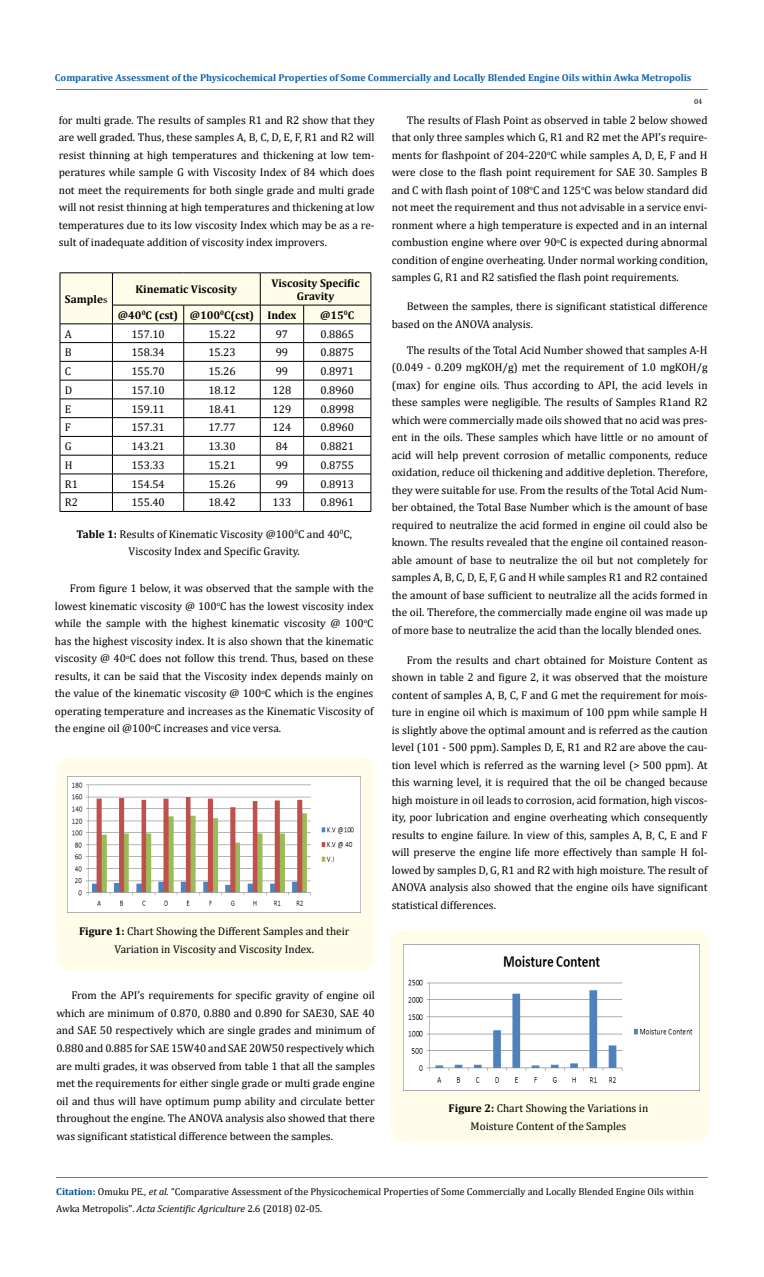
<style>
.page{position:relative;width:764px;height:1277px;background:#fff}
.page>*{position:absolute;margin:0;border:0;box-sizing:border-box;transform-origin:0 0}
.t1{font:11.25px/17.5px "Cambria";color:#000;text-align:justify}
.t2{font:700 11.25px/13.5px "Cambria";color:#000;text-align:center}
.t3{font:10px/17.5px "Cambria";color:#000}
.t4{font:700 10px "Cambria";color:#1560a6}
.t5{font:7.5px "Cambria";color:#000}
.s1{font-family:"Times New Roman";font-weight:400}
.s2{font-weight:700}
.s3{font-weight:700;color:#035089}
.s4{font-style:italic}
</style>
<div class="page">
<hr style="left:56px;top:1176px;width:651px;height:1px;background:#e05d1a">
<hr style="left:56px;top:89px;width:651px;height:1px;background:#e05d1a">
<div style="left:56px;top:757px;width:319px;height:213px;background:#fffde9;border-radius:15px"></div>
<hr style="left:60px;top:272px;width:52px;height:1px;background:#000">
<hr style="left:112px;top:272px;width:72px;height:1px;background:#000">
<hr style="left:184px;top:272px;width:76px;height:1px;background:#000">
<hr style="left:260px;top:272px;width:44px;height:1px;background:#000">
<hr style="left:304px;top:272px;width:67px;height:1px;background:#000">
<svg style="left:60px;top:273px;width:312px;height:238px"></svg>
<hr style="left:60px;top:511px;width:52px;height:1px;background:#000">
<hr style="left:112px;top:511px;width:72px;height:1px;background:#000">
<hr style="left:184px;top:511px;width:76px;height:1px;background:#000">
<hr style="left:260px;top:511px;width:44px;height:1px;background:#000">
<hr style="left:304px;top:511px;width:67px;height:1px;background:#000">
<img style="left:67px;top:776px;width:294px;height:136px">
<div style="left:390px;top:929px;width:319px;height:213px;background:#fffde9;border-radius:15px"></div>
<img style="left:403px;top:944px;width:296px;height:146px">
<p class="t4" style="left:55px;top:71px;width:638px">Comparative Assessment of the Physicochemical Properties of Some Commercially and Locally Blended Engine Oils within Awka Metropolis</p>
<p class="t1" style="left:59px;top:111px;width:317px">for multi grade. The results of samples R1 and R2 show that they are well graded. Thus, these samples A, B, C, D, E, F, R1 and R2 will resist thinning at high temperatures and thickening at low tem&shy;peratures while sample G with Viscosity Index of 84 which does not meet the requirements for both single grade and multi grade will not resist thinning at high temperatures and thickening at low temperatures due to its low viscosity Index which may be as a re&shy;sult of inadequate addition of viscosity index improvers.</p>
<p class="t2" style="left:65px;top:292px;width:44px">Sample<span class="s1">s</span></p>
<p class="t2" style="left:136px;top:282px;width:103px">Kinematic Viscosity</p>
<p class="t2" style="left:271px;top:275px;width:90px">Viscosity Specific<br>Gravity</p>
<p class="t2" style="left:118px;top:308px;width:180px">@40<sup>0</sup>C (cst) @100<sup>0</sup>C(cst) Index</p>
<p class="t2" style="left:320px;top:308px;width:36px">@15<sup>0</sup>C</p>
<p class="t1" style="left:65px;top:325px;width:9px">A</p>
<p class="t1" style="left:131px;top:325px;width:35px">157.10</p>
<p class="t1" style="left:208px;top:325px;width:29px">15.22</p>
<p class="t1" style="left:276px;top:325px;width:14px">97</p>
<p class="t1" style="left:320px;top:325px;width:35px">0.8865</p>
<p class="t1" style="left:65px;top:344px;width:8px">B</p>
<p class="t1" style="left:131px;top:344px;width:35px">158.34</p>
<p class="t1" style="left:208px;top:344px;width:29px">15.23</p>
<p class="t1" style="left:276px;top:344px;width:14px">99</p>
<p class="t1" style="left:320px;top:344px;width:35px">0.8875</p>
<p class="t1" style="left:65px;top:362px;width:8px">C</p>
<p class="t1" style="left:131px;top:362px;width:35px">155.70</p>
<p class="t1" style="left:208px;top:362px;width:29px">15.26</p>
<p class="t1" style="left:276px;top:362px;width:14px">99</p>
<p class="t1" style="left:320px;top:362px;width:35px">0.8971</p>
<p class="t1" style="left:65px;top:381px;width:9px">D</p>
<p class="t1" style="left:131px;top:381px;width:35px">157.10</p>
<p class="t1" style="left:208px;top:381px;width:29px">18.12</p>
<p class="t1" style="left:273px;top:381px;width:20px">128</p>
<p class="t1" style="left:320px;top:381px;width:35px">0.8960</p>
<p class="t1" style="left:65px;top:400px;width:8px">E</p>
<p class="t1" style="left:131px;top:400px;width:35px">159.11</p>
<p class="t1" style="left:208px;top:400px;width:29px">18.41</p>
<p class="t1" style="left:273px;top:400px;width:20px">129</p>
<p class="t1" style="left:320px;top:400px;width:35px">0.8998</p>
<p class="t1" style="left:65px;top:419px;width:8px">F</p>
<p class="t1" style="left:131px;top:419px;width:35px">157.31</p>
<p class="t1" style="left:208px;top:419px;width:29px">17.77</p>
<p class="t1" style="left:273px;top:419px;width:20px">124</p>
<p class="t1" style="left:320px;top:419px;width:35px">0.8960</p>
<p class="t1" style="left:65px;top:437px;width:8px">G</p>
<p class="t1" style="left:131px;top:437px;width:35px">143.21</p>
<p class="t1" style="left:208px;top:437px;width:29px">13.30</p>
<p class="t1" style="left:276px;top:437px;width:14px">84</p>
<p class="t1" style="left:320px;top:437px;width:35px">0.8821</p>
<p class="t1" style="left:65px;top:456px;width:9px">H</p>
<p class="t1" style="left:131px;top:456px;width:35px">153.33</p>
<p class="t1" style="left:208px;top:456px;width:29px">15.21</p>
<p class="t1" style="left:276px;top:456px;width:14px">99</p>
<p class="t1" style="left:320px;top:456px;width:35px">0.8755</p>
<p class="t1" style="left:65px;top:475px;width:15px">R1</p>
<p class="t1" style="left:131px;top:475px;width:35px">154.54</p>
<p class="t1" style="left:208px;top:475px;width:29px">15.26</p>
<p class="t1" style="left:276px;top:475px;width:14px">99</p>
<p class="t1" style="left:320px;top:475px;width:35px">0.8913</p>
<p class="t1" style="left:65px;top:494px;width:15px">R2</p>
<p class="t1" style="left:131px;top:494px;width:35px">155.40</p>
<p class="t1" style="left:208px;top:494px;width:29px">18.42</p>
<p class="t1" style="left:273px;top:494px;width:20px">133</p>
<p class="t1" style="left:320px;top:494px;width:35px">0.8961</p>
<p class="t1" style="left:76px;top:525px;width:277px;text-align:center"><span class="s2">Table 1:</span> Results of Kinematic Viscosity @100<sup>0</sup>C and 40<sup>0</sup>C,<br>Viscosity Index and Specific Gravity.</p>
<p class="t1" style="left:55px;top:579px;width:320px;text-indent:15px">From figure 1 below, it was observed that the sample with the lowest kinematic viscosity @ 100<sup>o</sup>C has the lowest viscosity index while the sample with the highest kinematic viscosity @ 100<sup>o</sup>C has the highest viscosity index. It is also shown that the kinematic viscosity @ 40<sup>o</sup>C does not follow this trend. Thus, based on these results, it can be said that the Viscosity index depends mainly on the value of the kinematic viscosity @ 100<sup>o</sup>C which is the engines operating temperature and increases as the Kinematic Viscosity of the engine oil @100<sup>o</sup>C increases and vice versa.</p>
<p class="t1" style="left:79px;top:922px;width:272px;text-align:center"><span class="s2">Figure 1:</span> Chart Showing the Different Samples and their<br>Variation in Viscosity and Viscosity Index.</p>
<p class="t1" style="left:56px;top:986px;width:320px;text-indent:15px">From the API’s requirements for specific gravity of engine oil which are minimum of 0.870, 0.880 and 0.890 for SAE30, SAE 40 and SAE 50 respectively which are single grades and minimum of 0.880 and 0.885 for SAE 15W40 and SAE 20W50 respectively which are multi grades, it was observed from table 1 that all the samples met the requirements for either single grade or multi grade engine oil and thus will have optimum pump ability and circulate better throughout the engine. The ANOVA analysis also showed that there was significant statistical difference between the samples.</p>
<p class="t5" style="left:694px;top:97px;width:10px">04</p>
<p class="t1" style="left:392px;top:111px;width:317px;text-indent:15px">The results of Flash Point as observed in table 2 below showed that only three samples which G, R1 and R2 met the API’s require&shy;ments for flashpoint of 204-220<sup>o</sup>C while samples A, D, E, F and H were close to the flash point requirement for SAE 30. Samples B and C with flash point of 108<sup>o</sup>C and 125<sup>o</sup>C was below standard did not meet the requirement and thus not advisable in a service envi&shy;ronment where a high temperature is expected and in an internal combustion engine where over 90<sup>o</sup>C is expected during abnormal condition of engine overheating. Under normal working condition, samples G, R1 and R2 satisfied the flash point requirements.</p>
<p class="t1" style="left:392px;top:297px;width:317px;text-indent:15px">Between the samples, there is significant statistical difference based on the ANOVA analysis.</p>
<p class="t1" style="left:392px;top:341px;width:317px;text-indent:15px">The results of the Total Acid Number showed that samples A-H (0.049 - 0.209 mgKOH/g) met the requirement of 1.0 mgKOH/g (max) for engine oils. Thus according to API, the acid levels in these samples were negligible. The results of Samples R1and R2 which were commercially made oils showed that no acid was pres&shy;ent in the oils. These samples which have little or no amount of acid will help prevent corrosion of metallic components, reduce oxidation, reduce oil thickening and additive depletion. Therefore, they were suitable for use. From the results of the Total Acid Num&shy;ber obtained, the Total Base Number which is the amount of base required to neutralize the acid formed in engine oil could also be known. The results revealed that the engine oil contained reason&shy;able amount of base to neutralize the oil but not completely for samples A, B, C, D, E, F, G and H while samples R1 and R2 contained the amount of base sufficient to neutralize all the acids formed in the oil. Therefore, the commercially made engine oil was made up of more base to neutralize the acid than the locally blended ones.</p>
<p class="t1" style="left:392px;top:651px;width:317px;text-indent:15px">From the results and chart obtained for Moisture Content as shown in table 2 and figure 2, it was observed that the moisture content of samples A, B, C, F and G met the requirement for mois&shy;ture in engine oil which is maximum of 100 ppm while sample H is slightly above the optimal amount and is referred as the caution level (101 - 500 ppm). Samples D, E, R1 and R2 are above the cau&shy;tion level which is referred as the warning level (&gt; 500 ppm). At this warning level, it is required that the oil be changed because high moisture in oil leads to corrosion, acid formation, high viscos&shy;ity, poor lubrication and engine overheating which consequently results to engine failure. In view of this, samples A, B, C, E and F will preserve the engine life more effectively than sample H fol&shy;lowed by samples D, G, R1 and R2 with high moisture. The result of ANOVA analysis also showed that the engine oils have significant statistical differences.</p>
<p class="t1" style="left:448px;top:1099px;width:201px;text-align:center"><span class="s2">Figure 2:</span> Chart Showing the Variations in<br>Moisture Content of the Samples</p>
<p class="t3" style="left:56px;top:1182px;width:639px"><span class="s3">Citation:</span> Omuku PE<span class="s4">., et al.</span> “Comparative Assessment of the Physicochemical Properties of Some Commercially and Locally Blended Engine Oils within<br>Awka Metropolis". <span class="s4">Acta Scientific Agriculture</span> 2.6 (2018) 02-05.</p>
</div>
